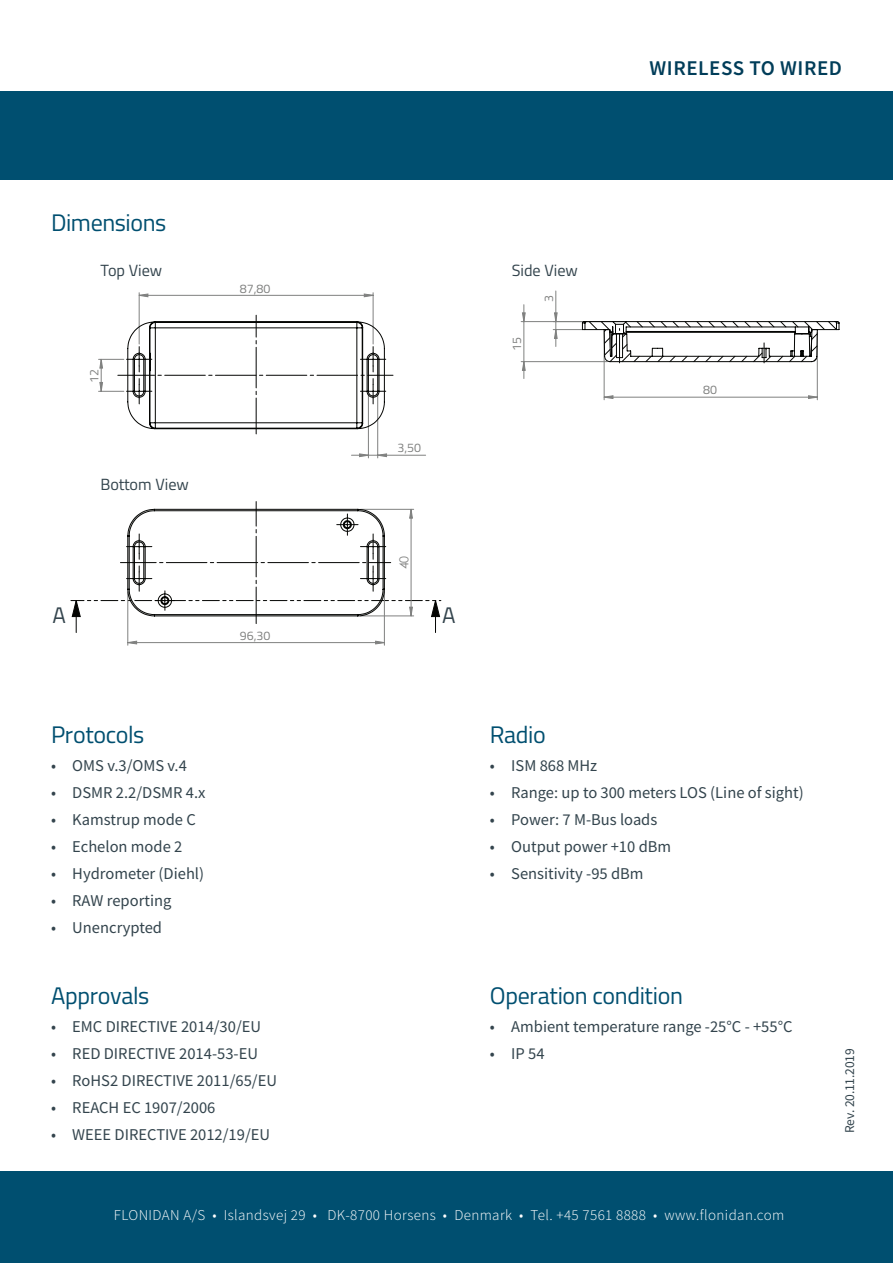
<style>
.page{position:relative;width:893px;height:1263px;background:#fff}
.page>*{position:absolute;margin:0;border:0;box-sizing:border-box;transform-origin:0 0}
.H3_Titillium{font:24px "Titillium";letter-spacing:-.015em;color:#004f70}
.t1{font:22.5px "Titillium";color:#33444d}
.t2{font:600 21px "Source Sans Pro";letter-spacing:.025em;color:#013d59}
.t3{font:16.5px "Source Sans Pro";color:#33444d}
.t4{font:16.2px "Titillium";color:#33444d}
.Adresselinie_Source{font:300 15px "Source Sans Pro";letter-spacing:.025em;color:#fff}
.Lille_tekst_Source_S{font:13.5px "Source Sans Pro";letter-spacing:-.01em;color:#33444d}
.t5{font:12.45px "Titillium";color:#808180}
.t6{font:12.45px "Century Gothic";color:#808180}
</style>
<div class="page">
<div style="left:0;top:1172px;width:893px;height:91px;background:#004f70"></div>
<div style="left:0;top:91px;width:893px;height:88px;background:#004f70"></div>
<hr style="left:368px;top:394px;width:1px;height:64px;background:#808180">
<hr style="left:377px;top:394px;width:1px;height:64px;background:#808180">
<hr style="left:378px;top:455px;width:48px;height:1px;background:#808180">
<hr style="left:360px;top:274px;width:54px;height:1px;background:#808180">
<svg style="left:99px;top:274px;width:314px;height:183px"></svg>
<hr style="left:435px;top:601px;width:1px;height:31px;background:#040503">
<hr style="left:76px;top:601px;width:1px;height:31px;background:#040503">
<hr style="left:384px;top:592px;width:1px;height:53px;background:#808180">
<hr style="left:128px;top:592px;width:1px;height:53px;background:#808180">
<svg style="left:127px;top:641px;width:258px;height:3px"></svg>
<svg style="left:71px;top:501px;width:370px;height:123px"></svg>
<hr style="left:594px;top:453px;width:234px;height:1px;background:#808180">
<hr style="left:832px;top:613px;width:37px;height:1px;background:#808180">
<hr style="left:815px;top:278px;width:53px;height:1px;background:#808180">
<hr style="left:521px;top:321px;width:102px;height:1px;background:#808180">
<hr style="left:521px;top:361px;width:86px;height:1px;background:#808180">
<svg style="left:555px;top:278px;width:312px;height:123px"></svg>
<svg style="left:522px;top:305px;width:4px;height:74px"></svg>
<svg style="left:553px;top:312px;width:287px;height:51px"></svg>
<div style="left:635px;top:270px;width:159px;height:35px;background:#fff"></div>
<p class="H3_Titillium" style="left:51px;top:205px;width:117px">Dimensions</p>
<p class="t4" style="left:101px;top:258px;width:63px">Top View</p>
<p class="t4" style="left:512px;top:258px;width:68px">Side View</p>
<p class="t5" style="left:85px;top:383px;width:15px;rotate:-90deg">12</p>
<p class="t4" style="left:101px;top:473px;width:90px">Bottom View</p>
<p class="t1" style="left:53px;top:598px;width:15px">A</p>
<p class="H3_Titillium" style="left:51px;top:717px;width:95px">Protocols</p>
<p class="t5" style="left:240px;top:279px;width:32px">87,80</p>
<p class="t5" style="left:240px;top:626px;width:32px">96,30</p>
<p class="t5" style="left:397px;top:439px;width:25px">3,50</p>
<p class="t6" style="left:395px;top:569px;width:15px;rotate:-90deg">40</p>
<p class="t1" style="left:442px;top:598px;width:15px">A</p>
<p class="t5" style="left:508px;top:351px;width:15px;rotate:-90deg">15</p>
<p class="t5" style="left:540px;top:302px;width:8px;rotate:-90deg">3</p>
<p class="H3_Titillium" style="left:490px;top:717px;width:57px">Radio</p>
<p class="t2" style="left:650px;top:55px;width:194px">WIRELESS TO WIRED</p>
<p class="t5" style="left:703px;top:381px;width:15px">80</p>
<p class="t3" style="left:51px;top:755px;width:137px">• OMS v.3/OMS v.4</p>
<p class="t3" style="left:51px;top:782px;width:156px">• DSMR 2.2/DSMR 4.x</p>
<p class="t3" style="left:51px;top:809px;width:146px">• Kamstrup mode C</p>
<p class="t3" style="left:51px;top:836px;width:133px">• Echelon mode 2</p>
<p class="t3" style="left:51px;top:863px;width:155px">• Hydrometer (Diehl)</p>
<p class="t3" style="left:51px;top:890px;width:122px">• RAW reporting</p>
<p class="t3" style="left:51px;top:917px;width:113px">• Unencrypted</p>
<p class="H3_Titillium" style="left:51px;top:978px;width:100px">Approvals</p>
<p class="t3" style="left:51px;top:1016px;width:212px">• EMC DIRECTIVE 2014/30/EU</p>
<p class="t3" style="left:51px;top:1043px;width:208px">• RED DIRECTIVE 2014-53-EU</p>
<p class="t3" style="left:51px;top:1070px;width:227px">• RoHS2 DIRECTIVE 2011/65/EU</p>
<p class="t3" style="left:51px;top:1097px;width:166px">• REACH EC 1907/2006</p>
<p class="t3" style="left:51px;top:1124px;width:221px">• WEEE DIRECTIVE 2012/19/EU</p>
<p class="t3" style="left:490px;top:755px;width:109px">• ISM 868 MHz</p>
<p class="t3" style="left:490px;top:782px;width:315px">• Range: up to 300 meters LOS (Line of sight)</p>
<p class="t3" style="left:490px;top:809px;width:169px">• Power: 7 M-Bus loads</p>
<p class="t3" style="left:490px;top:836px;width:183px">• Output power +10 dBm</p>
<p class="t3" style="left:490px;top:863px;width:155px">• Sensitivity -95 dBm</p>
<p class="H3_Titillium" style="left:490px;top:978px;width:195px">Operation condition</p>
<p class="t3" style="left:490px;top:1016px;width:304px">• Ambient temperature range -25°C - +55°C</p>
<p class="t3" style="left:490px;top:1043px;width:56px">• IP 54</p>
<p class="Adresselinie_Source" style="left:114px;top:1206px;width:672px">FLONIDAN A/S • Islandsvej 29 • DK-8700 Horsens • Denmark • Tel. +45 7561 8888 • www.flonidan.com</p>
<p class="Lille_tekst_Source_S" style="left:841px;top:1133px;width:86px;rotate:-90deg">Rev. 20.11.2019</p>
</div>
